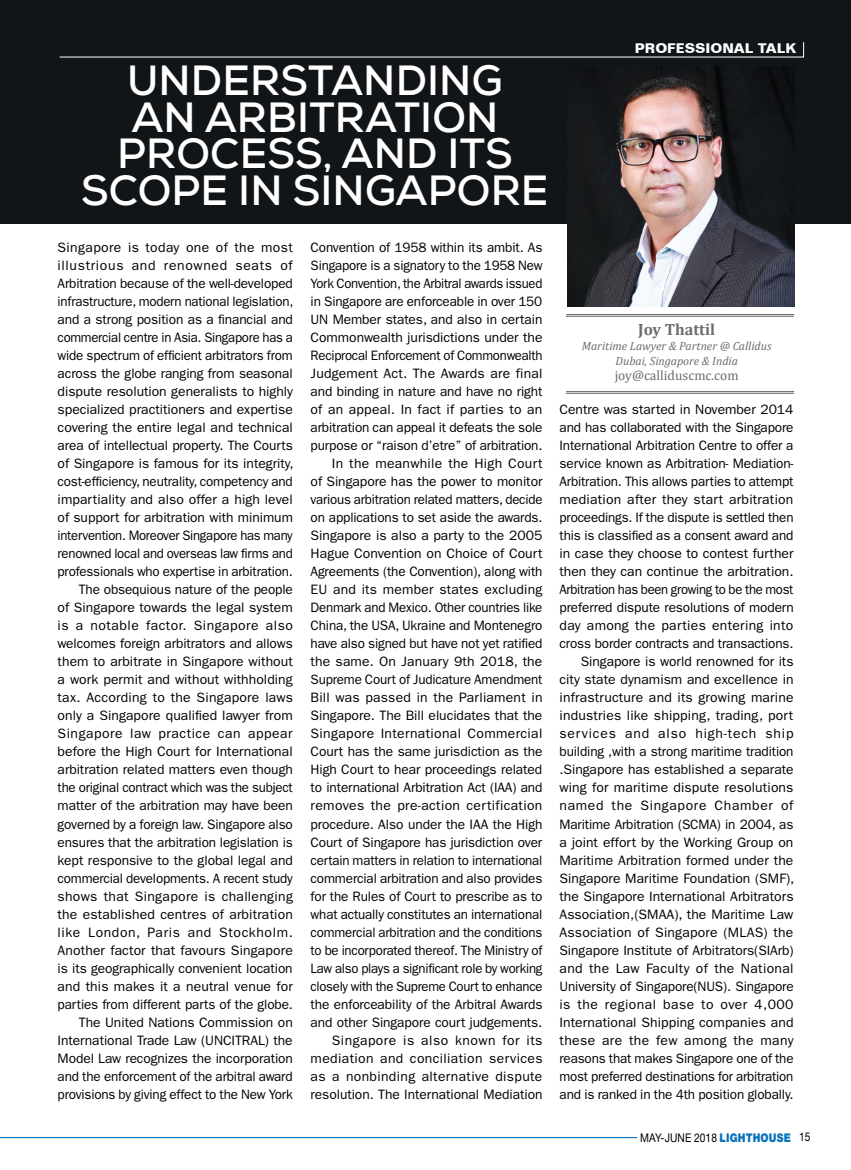
<style>
.page{position:relative;width:851px;height:1170px;background:#fff}
.page>*{position:absolute;margin:0;border:0;box-sizing:border-box;transform-origin:0 0}
.t1{font:700 42.15px/36.5px "Nexa";letter-spacing:.005em;color:#fff;text-align:center}
.t2{font:700 16.35px "Cambria";color:#6b6c6f}
.t3{font:13.65px/18px "ITC Franklin Gothic Std";letter-spacing:-.005em;color:#000;text-align:right}
.t4{font:13.65px "Cambria";color:#6b6c6f}
.t5{font:700 13.5px "Folio BT";color:#fff}
.t6{font:12px "Helvetica Neue Cyr";letter-spacing:.005em;color:#000;scale:.85 1}
.t7{font:italic 11.85px/14.7px "Cambria";color:#6b6c6f;text-align:center}
.s1{font-weight:900;color:#0a72ba}
.s2{font-family:"Helvetica Neue"}
</style>
<div class="page">
<hr style="left:0;top:1136px;width:637px;height:1px;background:#0a72ba">
<div style="left:0;top:0;width:850px;height:223px;background:#121518"></div>
<img style="left:567px;top:67px;width:227px;height:239px">
<hr style="left:566px;top:391px;width:228px;height:1px;background:#636466">
<hr style="left:566px;top:393px;width:227px;height:1px;background:#636466">
<hr style="left:566px;top:314px;width:228px;height:1px;background:#636466">
<hr style="left:566px;top:316px;width:227px;height:1px;background:#636466">
<svg style="left:59px;top:56px;width:744px;height:1px"></svg>
<h1 class="t1" style="left:81px;top:62px;width:469px">UNDERSTANDING<br>AN ARBITRATION<br>PROCESS, AND ITS<br>SCOPE IN SINGAPORE</h1>
<p class="t5" style="left:634px;top:40px;width:163px">PROFESSIONAL TALK</p>
<p class="t3" style="left:58px;top:238px;width:237px">Singapore is today one of the most illustrious and renowned seats of Arbitration because of the well-developed infrastructure, modern national legislation, and a strong position as a financial and commercial centre in Asia. Singapore has a wide spectrum of efficient arbitrators from across the globe ranging from seasonal dispute resolution generalists to highly specialized practitioners and expertise covering the entire legal and technical area of intellectual property. The Courts of Singapore is famous for its integrity, cost-efficiency, neutrality, competency and impartiality and also offer a high level of support for arbitration with minimum intervention. Moreover Singapore has many renowned local and overseas law firms and professionals who expertise in arbitration.<br>The obsequious nature of the people<br>of Singapore towards the legal system is a notable factor. Singapore also welcomes foreign arbitrators and allows them to arbitrate in Singapore without a work permit and without withholding tax. According to the Singapore laws only a Singapore qualified lawyer from Singapore law practice can appear before the High Court for International arbitration related matters even though the original contract which was the subject matter of the arbitration may have been governed by a foreign law. Singapore also ensures that the arbitration legislation is kept responsive to the global legal and commercial developments. A recent study shows that Singapore is challenging the established centres of arbitration like London, Paris and Stockholm.<br>Another factor that favours Singapore is its geographically convenient location and this makes it a neutral venue for parties from different parts of the globe.<br>The United Nations Commission on International Trade Law (UNCITRAL) the Model Law recognizes the incorporation and the enforcement of the arbitral award provisions by giving effect to the New York</p>
<p class="t3" style="left:310px;top:238px;width:233px">Convention of 1958 within its ambit. As Singapore is a signatory to the 1958 New York Convention, the Arbitral awards issued in Singapore are enforceable in over 150<br>UN Member states, and also in certain Commonwealth jurisdictions under the Reciprocal Enforcement of Commonwealth Judgement Act. The Awards are final and binding in nature and have no right of an appeal. In fact if parties to an arbitration can appeal it defeats the sole purpose or “raison d’etre” of arbitration.<br>In the meanwhile the High Court<br>of Singapore has the power to monitor various arbitration related matters, decide on applications to set aside the awards.<br>Singapore is also a party to the 2005<br>Hague Convention on Choice of Court Agreements (the Convention), along with EU and its member states excluding Denmark and Mexico. Other countries like China, the USA, Ukraine and Montenegro have also signed but have not yet ratified the same. On January 9th 2018, the Supreme Court of Judicature Amendment Bill was passed in the Parliament in Singapore. The Bill elucidates that the Singapore International Commercial Court has the same jurisdiction as the High Court to hear proceedings related to international Arbitration Act (IAA) and removes the pre-action certification procedure. Also under the IAA the High Court of Singapore has jurisdiction over certain matters in relation to international commercial arbitration and also provides for the Rules of Court to prescribe as to what actually constitutes an international commercial arbitration and the conditions to be incorporated thereof. The Ministry of Law also plays a significant role by working closely with the Supreme Court to enhance the enforceability of the Arbitral Awards and other Singapore court judgements.<br>Singapore is also known for its mediation and conciliation services as a nonbinding alternative dispute resolution. The International Mediation</p>
<p class="t2" style="left:638px;top:318px;width:79px">Joy Thattil</p>
<p class="t7" style="left:581px;top:338px;width:191px">Maritime Lawyer &amp; Partner @ Callidus<br>Dubai, Singapore &amp; India</p>
<p class="t4" style="left:614px;top:367px;width:125px">joy@calliduscmc.com</p>
<p class="t3" style="left:559px;top:400px;width:236px">Centre was started in November 2014 and has collaborated with the Singapore International Arbitration Centre to offer a service known as Arbitration- Mediation-Arbitration. This allows parties to attempt mediation after they start arbitration proceedings. If the dispute is settled then this is classified as a consent award and in case they choose to contest further then they can continue the arbitration.<br>Arbitration has been growing to be the most preferred dispute resolutions of modern day among the parties entering into cross border contracts and transactions.<br>Singapore is world renowned for its city state dynamism and excellence in infrastructure and its growing marine industries like shipping, trading, port services and also high-tech ship building ,with a strong maritime tradition .Singapore has established a separate wing for maritime dispute resolutions named the Singapore Chamber of Maritime Arbitration (SCMA) in 2004, as a joint effort by the Working Group on Maritime Arbitration formed under the Singapore Maritime Foundation (SMF), the Singapore International Arbitrators Association,(SMAA), the Maritime Law Association of Singapore (MLAS) the Singapore Institute of Arbitrators(SIArb) and the Law Faculty of the National University of Singapore(NUS). Singapore is the regional base to over 4,000<br>International Shipping companies and these are the few among the many reasons that makes Singapore one of the most preferred destinations for arbitration and is ranked in the 4th position globally.</p>
<p class="t6" style="left:640px;top:1131px;width:202px">MAY-JUNE 2018 <span class="s1">LIGHTHOUSE</span> <span class="s2">15</span></p>
</div>
